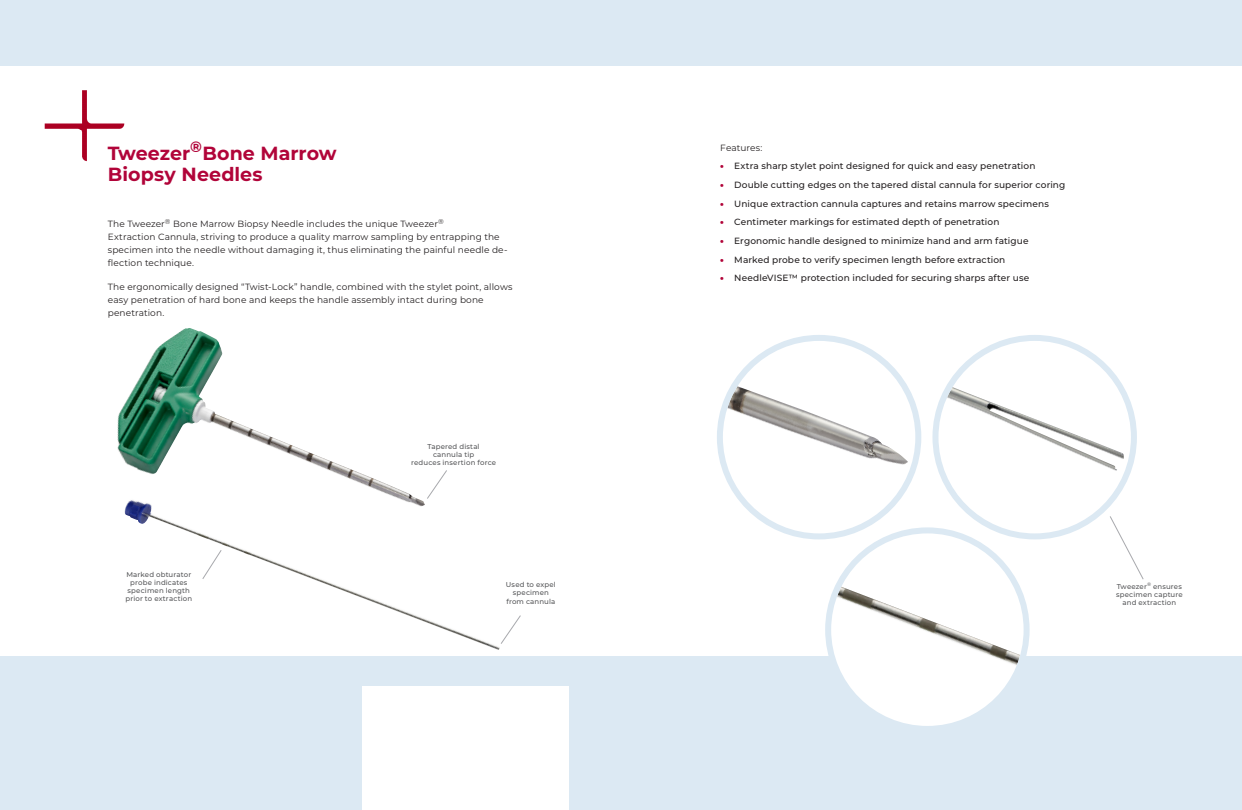
<style>
.page{position:relative;width:1242px;height:810px;background:#fff}
.page>*{position:absolute;margin:0;border:0;box-sizing:border-box;transform-origin:0 0}
.Rubrik{font:700 19px/21px "Montserrat";letter-spacing:.005em;color:#b10439}
.t1{font:500 9px "Montserrat";letter-spacing:.01em;color:#231f20}
.Rubrik-2{font:9px/13px "Montserrat";letter-spacing:.01em;color:#231f20}
.Brødtekst{font:9px "Montserrat";color:#231f20}
.Floating_features{font:500 7px/8px "Montserrat";letter-spacing:.02em;color:#57585a;text-align:center}
.s1{font-weight:900;color:#b10439}
</style>
<div class="page">
<div style="left:0;top:655px;width:1241px;height:154px;background:#dce9f3"></div>
<div style="left:362px;top:686px;width:206px;height:123px;background:#fff"></div>
<div style="left:0;top:0;width:1241px;height:65px;background:#dce9f3"></div>
<img style="left:44px;top:90px;width:81px;height:72px">
<img style="left:124px;top:506px;width:376px;height:143px">
<img style="left:117px;top:328px;width:308px;height:178px">
<svg style="left:202px;top:549px;width:20px;height:30px"></svg>
<svg style="left:501px;top:615px;width:20px;height:29px"></svg>
<svg style="left:427px;top:470px;width:20px;height:29px"></svg>
<img style="left:727px;top:386px;width:181px;height:79px">
<div style="left:716px;top:334px;width:205px;height:205px;border:6px solid #dce9f3;border-radius:50%"></div>
<img style="left:946px;top:387px;width:177px;height:84px">
<div style="left:932px;top:334px;width:204px;height:205px;border:6px solid #dce9f3;border-radius:50%"></div>
<div style="left:828px;top:530px;width:198px;height:198px;background:#fff;border-radius:50%"></div>
<img style="left:836px;top:586px;width:183px;height:79px">
<div style="left:825px;top:527px;width:204px;height:204px;border:6px solid #dce9f3;border-radius:50%"></div>
<svg style="left:1110px;top:516px;width:33px;height:63px"></svg>
<p class="Rubrik" style="left:108px;top:142px;width:230px">Tweezer<sup>®</sup>Bone Marrow<br>Biopsy Needles</p>
<p class="Rubrik-2" style="left:108px;top:216px;width:401px">The Tweezer<sup>®</sup> Bone Marrow Biopsy Needle includes the unique Tweezer<sup>®<br></sup>Extraction Cannula, striving to produce a quality marrow sampling by entrapping the specimen into the needle without damaging it, thus eliminating the painful needle de&shy;flection technique.</p>
<p class="Rubrik-2" style="left:108px;top:280px;width:406px">The ergonomically designed “Twist-Lock” handle, combined with the stylet point, allows easy penetration of hard bone and keeps the handle assembly intact during bone penetration.</p>
<p class="Floating_features" style="left:411px;top:441px;width:86px">Tapered distal<br>cannula tip<br>reduces insertion force</p>
<p class="Floating_features" style="left:125px;top:569px;width:68px">Marked obturator probe indicates specimen length prior to extraction</p>
<p class="Floating_features" style="left:506px;top:580px;width:51px">Used to expel specimen from cannula</p>
<p class="Brødtekst" style="left:720px;top:141px;width:43px">Features:</p>
<p class="t1" style="left:720px;top:160px;width:316px"><span class="s1">•</span> Extra sharp stylet point designed for quick and easy penetration</p>
<p class="t1" style="left:720px;top:178px;width:346px"><span class="s1">•</span> Double cutting edges on the tapered distal cannula for superior coring</p>
<p class="t1" style="left:720px;top:197px;width:330px"><span class="s1">•</span> Unique extraction cannula captures and retains marrow specimens</p>
<p class="t1" style="left:720px;top:216px;width:281px"><span class="s1">•</span> Centimeter markings for estimated depth of penetration</p>
<p class="t1" style="left:720px;top:234px;width:310px"><span class="s1">•</span> Ergonomic handle designed to minimize hand and arm fatigue</p>
<p class="t1" style="left:720px;top:253px;width:286px"><span class="s1">•</span> Marked probe to verify specimen length before extraction</p>
<p class="t1" style="left:720px;top:272px;width:310px"><span class="s1">•</span> NeedleVISE™ protection included for securing sharps after use</p>
<p class="Floating_features" style="left:1115px;top:582px;width:68px">Tweezer<sup>®</sup> ensures specimen capture and extraction</p>
</div>
